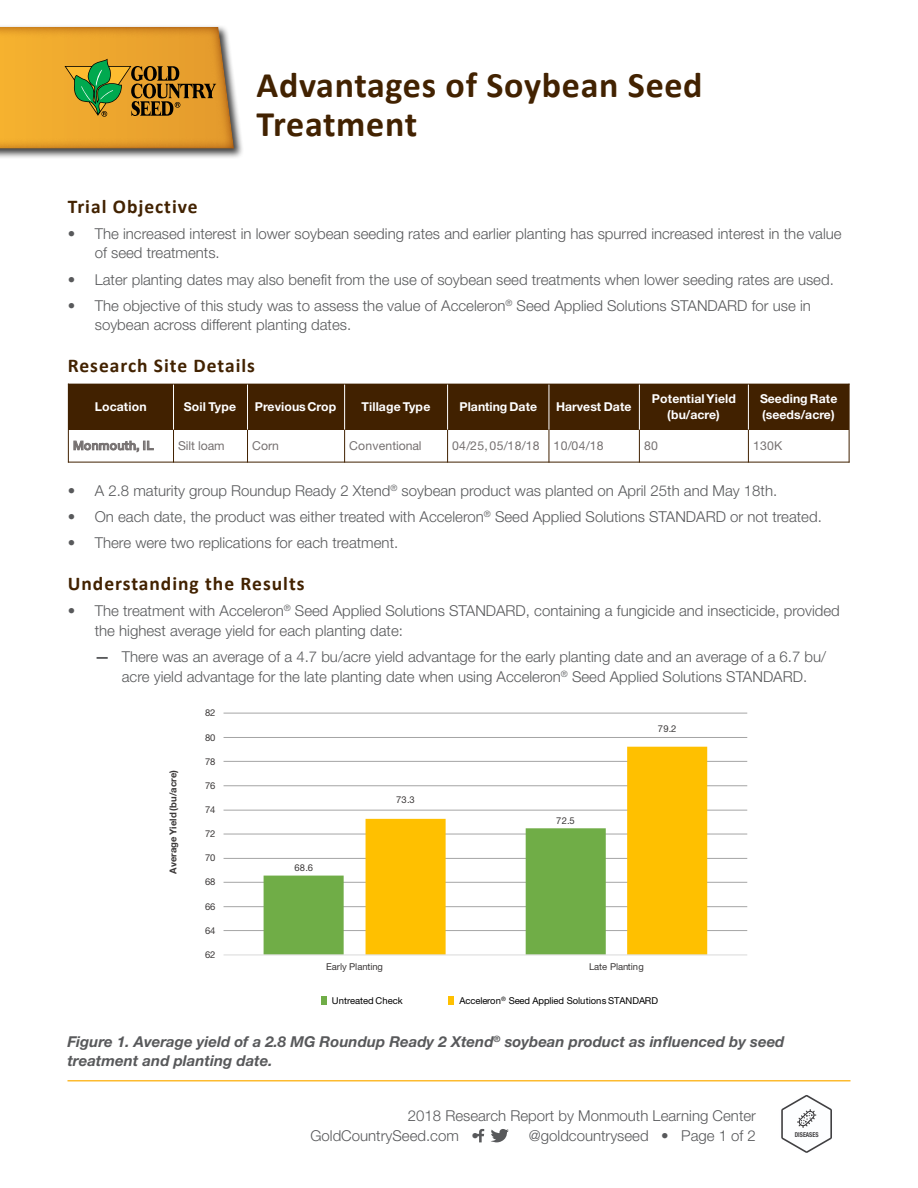
<style>
.page{position:relative;width:918px;height:1188px;background:#fff}
.page>*{position:absolute;margin:0;border:0;box-sizing:border-box;transform-origin:0 0}
.t1{font:700 36px/39.6px "Calibri";letter-spacing:.02em;color:#422201}
.t2{font:700 19.5px "Calibri";letter-spacing:.05em;color:#422201}
.t3{font:300 15px/19.5px "Helvetica Neue";color:#58595b}
.t4{font:italic 700 15px/19.5px "Helvetica Neue";color:#58595b}
.t5{font:700 12.3px/15.5px "Helvetica Neue";letter-spacing:.005em;color:#fff;text-align:center}
.t6{font:12.3px "Helvetica Neue";letter-spacing:.015em;color:#767171}
.t7{font:500 12.3px "Helvetica Neue";letter-spacing:.03em;color:#767171}
.t8{font:12.3px "Helvetica Neue";letter-spacing:-.01em;color:#767171}
.t9{font:9.45px "Helvetica Neue";letter-spacing:-.015em;color:#3b3838}
.t10{font:9.45px "Helvetica Neue";letter-spacing:-.01em;color:#000}
.t11{font:700 9.45px "Helvetica Neue";letter-spacing:.005em;color:#3b3838}
.t12{font:700 condensed 6.75px "Helvetica Neue LT Std";color:#414042;scale:.91 1}
.s1{font-family:"Helvetica Neue LT Std";font-weight:700}
</style>
<div class="page">
<hr style="left:68px;top:1080px;width:782px;height:2px;background:#fdbb30">
<svg style="left:477px;top:1129px;width:7px;height:13px"></svg>
<svg style="left:491px;top:1129px;width:18px;height:14px"></svg>
<div style="left:0;top:24px;width:244px;height:135px;background:#000;opacity:.75"></div>
<svg style="left:0;top:24px;width:244px;height:126px"></svg>
<svg style="left:0;top:26px;width:235px;height:123px;background:#d19b32"></svg>
<div style="left:68px;top:384px;width:106px;height:46px;background:#412100"></div>
<div style="left:174px;top:384px;width:74px;height:46px;background:#412100"></div>
<div style="left:248px;top:384px;width:97px;height:46px;background:#412100"></div>
<div style="left:345px;top:384px;width:103px;height:46px;background:#412100"></div>
<div style="left:448px;top:384px;width:101px;height:46px;background:#412100"></div>
<div style="left:549px;top:384px;width:90px;height:46px;background:#412100"></div>
<div style="left:639px;top:384px;width:109px;height:46px;background:#412100"></div>
<div style="left:748px;top:384px;width:101px;height:46px;background:#412100"></div>
<hr style="left:173px;top:384px;width:1px;height:46px;background:#fff">
<hr style="left:173px;top:430px;width:1px;height:33px;background:#412100">
<hr style="left:247px;top:384px;width:1px;height:46px;background:#fff">
<hr style="left:247px;top:430px;width:1px;height:33px;background:#412100">
<hr style="left:344px;top:384px;width:1px;height:46px;background:#fff">
<hr style="left:344px;top:430px;width:1px;height:33px;background:#412100">
<hr style="left:447px;top:384px;width:1px;height:46px;background:#fff">
<hr style="left:447px;top:430px;width:1px;height:33px;background:#412100">
<hr style="left:549px;top:384px;width:1px;height:46px;background:#fff">
<hr style="left:549px;top:430px;width:1px;height:33px;background:#412100">
<hr style="left:639px;top:384px;width:1px;height:46px;background:#fff">
<hr style="left:639px;top:430px;width:1px;height:33px;background:#412100">
<hr style="left:748px;top:384px;width:1px;height:46px;background:#fff">
<hr style="left:748px;top:430px;width:1px;height:33px;background:#412100">
<hr style="left:68px;top:384px;width:1px;height:79px;background:#412100">
<hr style="left:849px;top:384px;width:1px;height:79px;background:#412100">
<hr style="left:68px;top:384px;width:782px;height:1px;background:#412100">
<hr style="left:68px;top:462px;width:782px;height:1px;background:#412100">
<svg style="left:74px;top:441px;width:80px;height:11px"></svg>
<hr style="left:224px;top:930px;width:523px;height:1px;background:#a5a5a5">
<hr style="left:224px;top:906px;width:523px;height:1px;background:#a5a5a5">
<hr style="left:224px;top:882px;width:523px;height:1px;background:#a5a5a5">
<hr style="left:224px;top:858px;width:523px;height:1px;background:#a5a5a5">
<hr style="left:224px;top:834px;width:523px;height:1px;background:#a5a5a5">
<hr style="left:224px;top:810px;width:523px;height:1px;background:#a5a5a5">
<hr style="left:224px;top:786px;width:523px;height:1px;background:#a5a5a5">
<hr style="left:224px;top:761px;width:523px;height:1px;background:#a5a5a5">
<hr style="left:224px;top:737px;width:523px;height:1px;background:#a5a5a5">
<hr style="left:224px;top:713px;width:523px;height:1px;background:#a5a5a5">
<svg style="left:264px;top:828px;width:102px;height:127px"></svg>
<svg style="left:366px;top:747px;width:341px;height:208px"></svg>
<hr style="left:224px;top:955px;width:523px;height:1px;background:#d9d9d9">
<div style="left:448px;top:996px;width:6px;height:9px;background:#ffc000"></div>
<div style="left:321px;top:996px;width:6px;height:9px;background:#70ad47"></div>
<svg style="left:781px;top:1095px;width:51px;height:58px"></svg>
<h1 class="t1" style="left:256px;top:65px;width:448px">Advantages of Soybean Seed<br>Treatment</h1>
<h2 class="t2" style="left:68px;top:194px;width:131px">Trial Objective</h2>
<p class="t3" style="left:95px;top:223px;width:748px;text-indent:-27px">• The increased interest in lower soybean seeding rates and earlier planting has spurred increased interest in the value of seed treatments.</p>
<p class="t3" style="left:68px;top:269px;width:768px">• Later planting dates may also benefit from the use of soybean seed treatments when lower seeding rates are used.</p>
<p class="t3" style="left:95px;top:295px;width:718px;text-indent:-27px">• The objective of this study was to assess the value of Acceleron<sup>®</sup> Seed Applied Solutions STANDARD for use in soybean across different planting dates.</p>
<h2 class="t2" style="left:68px;top:353px;width:189px">Research Site Details</h2>
<p class="t5" style="left:95px;top:398px;width:53px">Location</p>
<p class="t5" style="left:184px;top:398px;width:54px">Soil Type</p>
<p class="t5" style="left:255px;top:398px;width:83px">Previous Crop</p>
<p class="t5" style="left:362px;top:398px;width:70px">Tillage Type</p>
<p class="t5" style="left:459px;top:398px;width:79px">Planting Date</p>
<p class="t5" style="left:556px;top:398px;width:77px">Harvest Date</p>
<p class="t5" style="left:652px;top:391px;width:86px">Potential Yield (bu/acre)</p>
<p class="t5" style="left:760px;top:391px;width:79px;text-align:left">Seeding Rate (seeds/acre)</p>
<p class="t7" style="left:73px;top:438px;width:82px">Monmouth, IL</p>
<p class="t8" style="left:178px;top:438px;width:48px">Silt loam</p>
<p class="t6" style="left:252px;top:438px;width:28px">Corn</p>
<p class="t6" style="left:349px;top:438px;width:74px">Conventional</p>
<p class="t6" style="left:452px;top:438px;width:153px">04/25, 05/18/18 10/04/18</p>
<p class="t6" style="left:644px;top:438px;width:15px">80</p>
<p class="t6" style="left:753px;top:438px;width:31px">130K</p>
<p class="t3" style="left:68px;top:480px;width:711px">• A 2.8 maturity group Roundup Ready 2 Xtend<sup>®</sup> soybean product was planted on April 25th and May 18th.</p>
<p class="t3" style="left:68px;top:507px;width:756px">• On each date, the product was either treated with Acceleron<sup>®</sup> Seed Applied Solutions STANDARD or not treated.</p>
<p class="t3" style="left:68px;top:533px;width:332px">• There were two replications for each treatment.</p>
<h2 class="t2" style="left:68px;top:571px;width:238px">Understanding the Results</h2>
<p class="t3" style="left:95px;top:601px;width:747px;text-indent:-27px">• The treatment with Acceleron<sup>®</sup> Seed Applied Solutions STANDARD, containing a fungicide and insecticide, provided the highest average yield for each planting date:</p>
<p class="t3" style="left:95px;top:646px;width:733px;text-align:center"><span class="s1">—</span> There was an average of a 4.7 bu/acre yield advantage for the early planting date and an average of a 6.7 bu/ acre yield advantage for the late planting date when using Acceleron<sup>®</sup> Seed Applied Solutions STANDARD.</p>
<p class="t11" style="left:167px;top:874px;width:105px;rotate:-90deg">Average Yield (bu/acre)</p>
<p class="t9" style="left:205px;top:707px;width:12px">82</p>
<p class="t9" style="left:205px;top:732px;width:12px">80</p>
<p class="t9" style="left:205px;top:756px;width:12px">78</p>
<p class="t9" style="left:205px;top:780px;width:12px">76</p>
<p class="t9" style="left:205px;top:804px;width:12px">74</p>
<p class="t9" style="left:205px;top:828px;width:12px">72</p>
<p class="t9" style="left:205px;top:852px;width:12px">70</p>
<p class="t9" style="left:205px;top:876px;width:12px">68</p>
<p class="t9" style="left:205px;top:901px;width:12px">66</p>
<p class="t9" style="left:205px;top:925px;width:12px">64</p>
<p class="t9" style="left:205px;top:949px;width:12px">62</p>
<p class="t9" style="left:294px;top:862px;width:20px">68.6</p>
<p class="t9" style="left:396px;top:794px;width:20px">73.3</p>
<p class="t9" style="left:556px;top:815px;width:20px">72.5</p>
<p class="t9" style="left:658px;top:723px;width:20px">79.2</p>
<p class="t9" style="left:326px;top:961px;width:58px">Early Planting</p>
<p class="t9" style="left:589px;top:961px;width:56px">Late Planting</p>
<p class="t10" style="left:332px;top:995px;width:73px">Untreated Check</p>
<p class="t10" style="left:459px;top:995px;width:200px">Acceleron<sup>®</sup> Seed Applied Solutions STANDARD</p>
<p class="t4" style="left:67px;top:1032px;width:719px">Figure 1. Average yield of a 2.8 MG Roundup Ready 2 Xtend<sup>®</sup> soybean product as influenced by seed treatment and planting date.</p>
<p class="t3" style="left:408px;top:1105px;width:350px">2018 Research Report by Monmouth Learning Center</p>
<p class="t3" style="left:310px;top:1125px;width:170px">GoldCountrySeed.com •</p>
<p class="t3" style="left:529px;top:1125px;width:229px">@goldcountryseed • Page 1 of 2</p>
<p class="t12" style="left:795px;top:1130px;width:28px">DISEASES</p>
</div>
